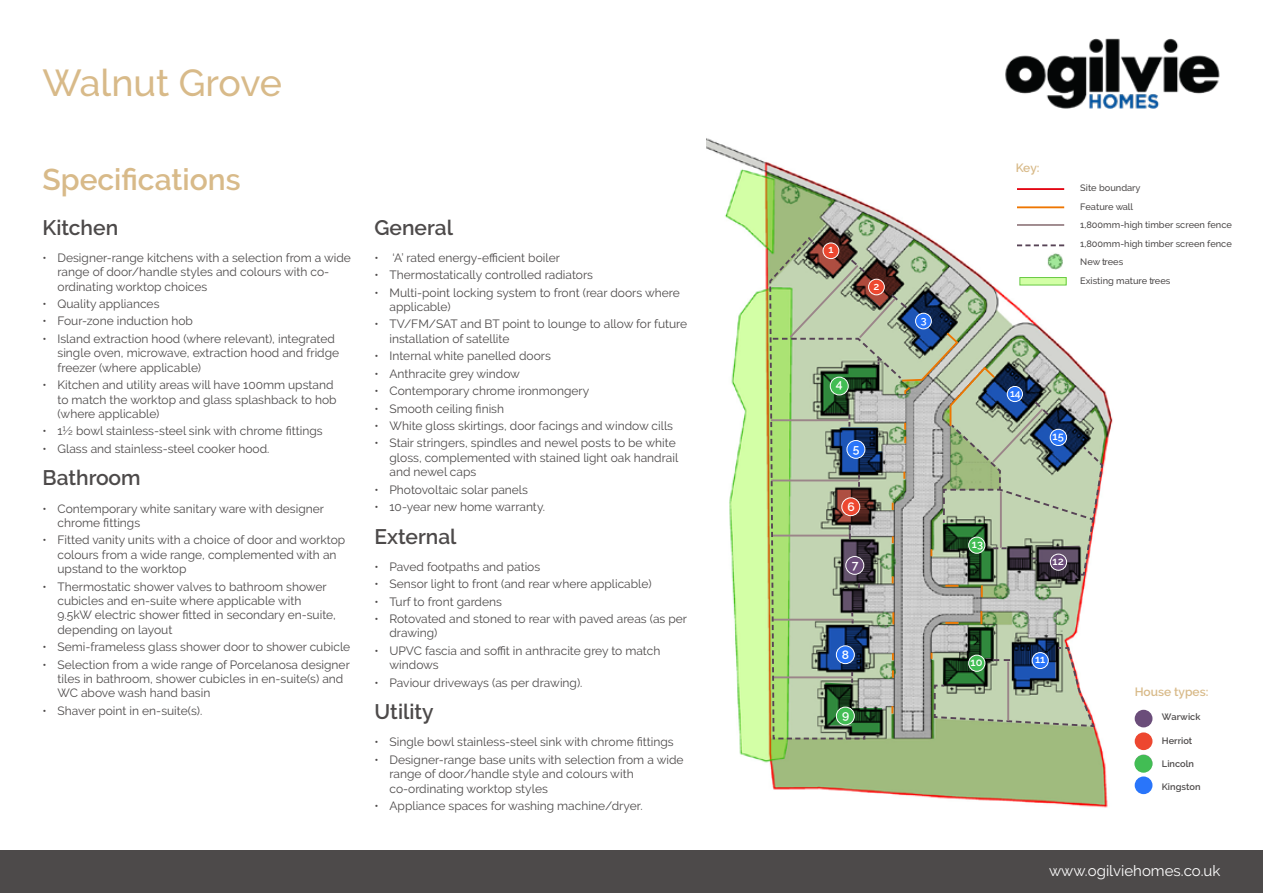
<style>
.page{position:relative;width:1263px;height:893px;background:#fff}
.page>*{position:absolute;margin:0;border:0;box-sizing:border-box;transform-origin:0 0}
.t1{font:500 37.5px "Raleway";color:#d8ba89}
.t2{font:600 30px "Raleway";color:#d8ba89}
.t3{font:600 21px "Raleway";color:#4d4a4a}
.t4{font:15px "Raleway";color:#fff}
.t5{font:600 12.15px "Raleway";color:#fff}
.t6{font:12px/14.4px "Raleway";color:#4d4a4a}
.t7{font:600 12px "Raleway";color:#d8ba89}
.t8{font:600 11.1px "Raleway";color:#fff}
.t9{font:600 10.95px "Raleway";color:#fff}
.t10{font:600 10.8px "Raleway";color:#fff}
.t11{font:600 10.65px "Raleway";color:#fff}
.t12{font:600 10.35px "Raleway";color:#fff}
.t13{font:500 9.3px/18.5px "Raleway";color:#4d4a4a}
.t14{font:600 9.3px "Raleway";color:#4d4a4a}
</style>
<div class="page">
<img style="left:706px;top:108px;width:432px;height:700px">
<svg style="left:866px;top:610px;width:16px;height:123px;background:#8d9e8b"></svg>
<svg style="left:892px;top:612px;width:2px;height:12px"></svg>
<svg style="left:892px;top:653px;width:2px;height:7px"></svg>
<svg style="left:892px;top:670px;width:2px;height:8px"></svg>
<svg style="left:891px;top:706px;width:2px;height:7px"></svg>
<svg style="left:931px;top:611px;width:165px;height:117px;background:#99a995"></svg>
<div style="left:1032px;top:653px;width:16px;height:15px;background:#2975fa;border-radius:50%"></div>
<div style="left:1032px;top:652px;width:17px;height:17px;border:1px solid #fff;border-radius:50%"></div>
<div style="left:969px;top:655px;width:16px;height:16px;background:#42bd54;border-radius:50%"></div>
<div style="left:968px;top:655px;width:17px;height:17px;border:1px solid #fff;border-radius:50%"></div>
<div style="left:1135px;top:732px;width:17px;height:18px;background:#ed4730;border-radius:50%"></div>
<svg style="left:1135px;top:754px;width:17px;height:18px"></svg>
<div style="left:1135px;top:776px;width:17px;height:18px;background:#2975fa;border-radius:50%"></div>
<div style="left:1135px;top:710px;width:17px;height:17px;background:#6b4d7a;border-radius:50%"></div>
<hr style="left:1017px;top:206px;width:47px;height:2px;background:#ee7601">
<hr style="left:1017px;top:224px;width:47px;height:2px;background:#9b8589">
<hr style="left:1017px;top:188px;width:47px;height:2px;background:#e30613">
<svg style="left:773px;top:226px;width:331px;height:371px"></svg>
<div style="left:1020px;top:278px;width:46px;height:7px;background:#d3ffa6"></div>
<div style="left:1019px;top:277px;width:47px;height:8px;border:1px solid #68c944"></div>
<img style="left:1040px;top:252px;width:34px;height:19px">
<div style="left:1134px;top:755px;width:18px;height:18px;background:#42bd54;border-radius:50%"></div>
<svg style="left:768px;top:236px;width:98px;height:504px;background:#96aa84"></svg>
<div style="left:0;top:850px;width:1263px;height:43px;background:#4d4a4a"></div>
<img style="left:1005px;top:39px;width:215px;height:69px">
<h1 class="t1" style="left:43px;top:61px;width:241px">Walnut Grove</h1>
<h2 class="t2" style="left:43px;top:162px;width:200px">Specifications</h2>
<h3 class="t3" style="left:43px;top:215px;width:77px">Kitchen</h3>
<p class="t6" style="left:58px;top:250px;width:295px;text-indent:-15px">• Designer-range kitchens with a selection from a wide range of door/handle styles and colours with co&shy;ordinating worktop choices</p>
<p class="t6" style="left:43px;top:297px;width:118px">• Quality appliances</p>
<p class="t6" style="left:43px;top:314px;width:152px">• Four-zone induction hob</p>
<p class="t6" style="left:58px;top:331px;width:283px;text-indent:-15px">• Island extraction hood (where relevant), integrated single oven, microwave, extraction hood and fridge freezer (where applicable)</p>
<p class="t6" style="left:58px;top:378px;width:281px;text-indent:-15px">• Kitchen and utility areas will have 100mm upstand to match the worktop and glass splashback to hob (where applicable)</p>
<p class="t6" style="left:43px;top:424px;width:282px">• 1½ bowl stainless-steel sink with chrome fittings</p>
<p class="t6" style="left:43px;top:441px;width:228px">• Glass and stainless-steel cooker hood.</p>
<h3 class="t3" style="left:43px;top:466px;width:100px">Bathroom</h3>
<p class="t6" style="left:58px;top:501px;width:268px;text-indent:-15px">• Contemporary white sanitary ware with designer chrome fittings</p>
<p class="t6" style="left:58px;top:533px;width:289px;text-indent:-15px">• Fitted vanity units with a choice of door and worktop colours from a wide range, complemented with an upstand to the worktop</p>
<p class="t6" style="left:58px;top:579px;width:280px;text-indent:-15px">• Thermostatic shower valves to bathroom shower cubicles and en-suite where applicable with 9.5kW electric shower fitted in secondary en-suite, depending on layout</p>
<p class="t6" style="left:43px;top:640px;width:309px">• Semi-frameless glass shower door to shower cubicle</p>
<p class="t6" style="left:58px;top:657px;width:294px;text-indent:-15px">• Selection from a wide range of Porcelanosa designer tiles in bathroom, shower cubicles in en-suite(s) and<br>WC above wash hand basin</p>
<p class="t6" style="left:43px;top:703px;width:161px">• Shaver point in en-suite(s).</p>
<h3 class="t3" style="left:374px;top:215px;width:80px">General</h3>
<p class="t6" style="left:374px;top:250px;width:187px">• ‘A’ rated energy-efficient boiler</p>
<p class="t6" style="left:374px;top:268px;width:220px">• Thermostatically controlled radiators</p>
<p class="t6" style="left:389px;top:285px;width:292px;text-indent:-15px">• Multi-point locking system to front (rear doors where applicable)</p>
<p class="t6" style="left:389px;top:317px;width:299px;text-indent:-15px">• TV/FM/SAT and BT point to lounge to allow for future installation of satellite</p>
<p class="t6" style="left:374px;top:349px;width:178px">• Internal white panelled doors</p>
<p class="t6" style="left:374px;top:366px;width:147px">• Anthracite grey window</p>
<p class="t6" style="left:374px;top:384px;width:216px">• Contemporary chrome ironmongery</p>
<p class="t6" style="left:374px;top:401px;width:131px">• Smooth ceiling finish</p>
<p class="t6" style="left:374px;top:418px;width:300px">• White gloss skirtings, door facings and window cills</p>
<p class="t6" style="left:389px;top:436px;width:290px;text-indent:-15px">• Stair stringers, spindles and newel posts to be white gloss, complemented with stained light oak handrail and newel caps</p>
<p class="t6" style="left:374px;top:482px;width:155px">• Photovoltaic solar panels</p>
<p class="t6" style="left:374px;top:499px;width:172px">• 10-year new home warranty.</p>
<h3 class="t3" style="left:374px;top:524px;width:84px">External</h3>
<p class="t6" style="left:374px;top:559px;width:167px">• Paved footpaths and patios</p>
<p class="t6" style="left:374px;top:577px;width:279px">• Sensor light to front (and rear where applicable)</p>
<p class="t6" style="left:374px;top:594px;width:129px">• Turf to front gardens</p>
<p class="t6" style="left:389px;top:611px;width:299px;text-indent:-15px">• Rotovated and stoned to rear with paved areas (as per drawing)</p>
<p class="t6" style="left:389px;top:643px;width:272px;text-indent:-15px">• UPVC fascia and soffit in anthracite grey to match windows</p>
<p class="t6" style="left:374px;top:675px;width:209px">• Paviour driveways (as per drawing).</p>
<h3 class="t3" style="left:374px;top:700px;width:61px">Utility</h3>
<p class="t6" style="left:374px;top:735px;width:301px">• Single bowl stainless-steel sink with chrome fittings</p>
<p class="t6" style="left:389px;top:752px;width:296px;text-indent:-15px">• Designer-range base units with selection from a wide range of door/handle style and colours with co-ordinating worktop styles</p>
<p class="t6" style="left:374px;top:799px;width:270px">• Appliance spaces for washing machine/dryer.</p>
<p class="t11" style="left:828px;top:243px;width:6px">1</p>
<p class="t11" style="left:874px;top:280px;width:7px">2</p>
<p class="t5" style="left:836px;top:377px;width:8px">4</p>
<p class="t5" style="left:853px;top:441px;width:8px">5</p>
<p class="t5" style="left:847px;top:500px;width:9px">6</p>
<p class="t5" style="left:852px;top:557px;width:8px">7</p>
<p class="t5" style="left:842px;top:648px;width:9px">8</p>
<p class="t5" style="left:842px;top:708px;width:9px">9</p>
<p class="t11" style="left:921px;top:314px;width:7px">3</p>
<p class="t7" style="left:1016px;top:161px;width:25px">Key:</p>
<p class="t13" style="left:1080px;top:179px;width:153px">Site boundary<br>Feature wall<br>1,800mm-high timber screen fence<br>1,800mm-high timber screen fence<br>New trees<br>Existing mature trees</p>
<p class="t12" style="left:1010px;top:387px;width:12px">14</p>
<p class="t8" style="left:1052px;top:430px;width:13px">15</p>
<p class="t9" style="left:972px;top:538px;width:13px">13</p>
<p class="t9" style="left:970px;top:656px;width:13px">10</p>
<p class="t9" style="left:1052px;top:555px;width:13px">12</p>
<p class="t10" style="left:1035px;top:653px;width:12px">11</p>
<p class="t7" style="left:1135px;top:685px;width:75px">House types:</p>
<p class="t14" style="left:1162px;top:712px;width:40px">Warwick</p>
<p class="t14" style="left:1162px;top:735px;width:32px">Herriot</p>
<p class="t14" style="left:1162px;top:758px;width:34px">Lincoln</p>
<p class="t14" style="left:1162px;top:781px;width:40px">Kingston</p>
<p class="t4" style="left:1049px;top:862px;width:173px">www.ogilviehomes.co.uk</p>
</div>
